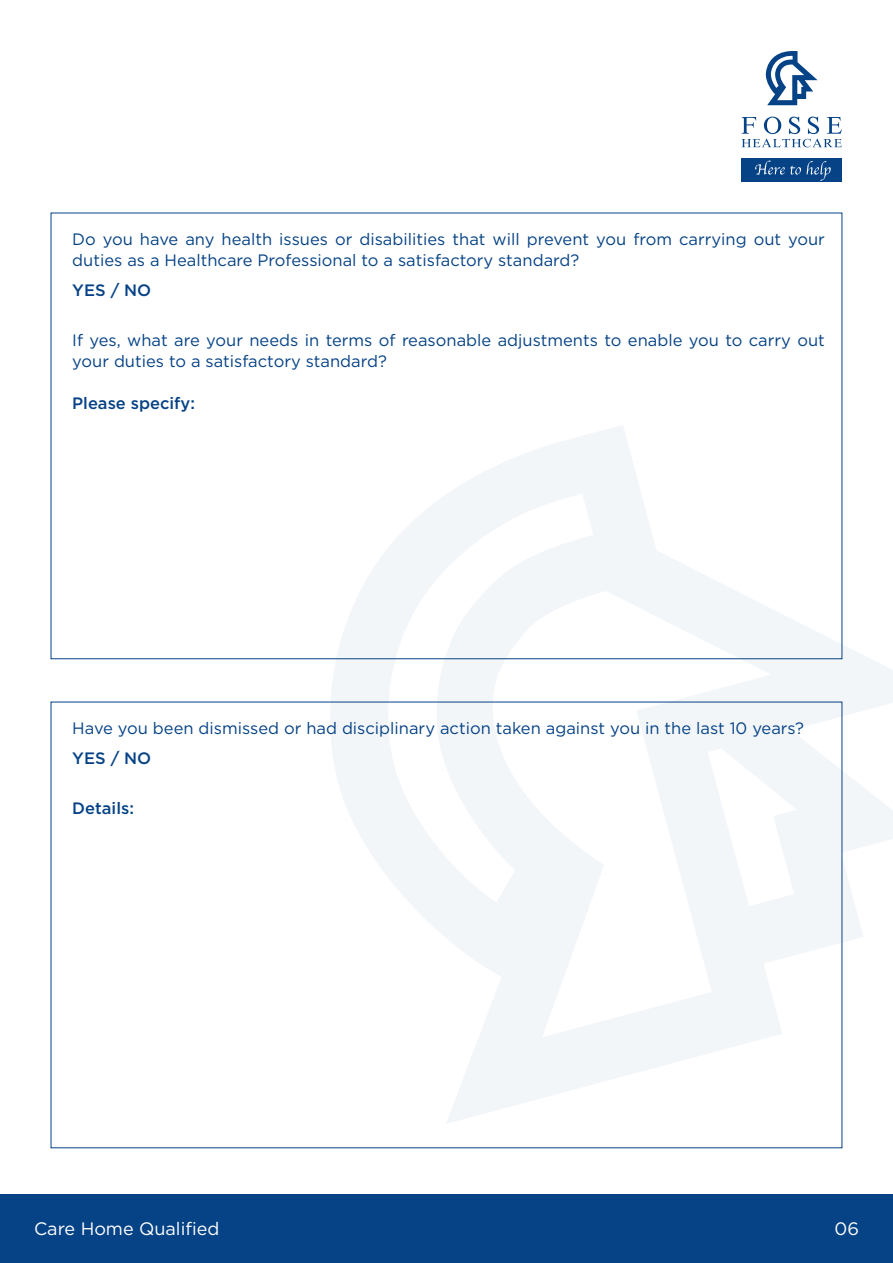
<style>
.page{position:relative;width:893px;height:1263px;background:#fff}
.page>*{position:absolute;margin:0;border:0;box-sizing:border-box;transform-origin:0 0}
.t1{font:18px "Gotham";color:#fff}
.t2{font:16.5px/21px "Gotham";color:#054286}
.t3{font:500 16.5px "Gotham";color:#054286}
</style>
<div class="page">
<div style="left:741px;top:158px;width:101px;height:24px;background:#054286"></div>
<svg style="left:755px;top:161px;width:76px;height:20px"></svg>
<svg style="left:766px;top:51px;width:52px;height:54px"></svg>
<svg style="left:741px;top:117px;width:101px;height:30px"></svg>
<div style="left:0;top:1195px;width:893px;height:68px;background:#054286"></div>
<svg style="left:317px;top:425px;width:576px;height:699px"></svg>
<p class="t2" style="left:72px;top:229px;width:754px">Do you have any health issues or disabilities that will prevent you from carrying out your duties as a Healthcare Professional to a satisfactory standard?</p>
<p class="t3" style="left:72px;top:279px;width:80px">YES / NO</p>
<p class="t2" style="left:72px;top:330px;width:754px">If yes, what are your needs in terms of reasonable adjustments to enable you to carry out your duties to a satisfactory standard?</p>
<p class="t3" style="left:72px;top:393px;width:124px">Please specify:</p>
<p class="t2" style="left:72px;top:718px;width:733px">Have you been dismissed or had disciplinary action taken against you in the last 10 years?</p>
<p class="t3" style="left:72px;top:747px;width:80px">YES / NO</p>
<p class="t3" style="left:72px;top:798px;width:63px">Details:</p>
<p class="t1" style="left:34px;top:1217px;width:187px">Care Home Qualified</p>
<p class="t1" style="left:834px;top:1217px;width:26px">06</p>
</div>
